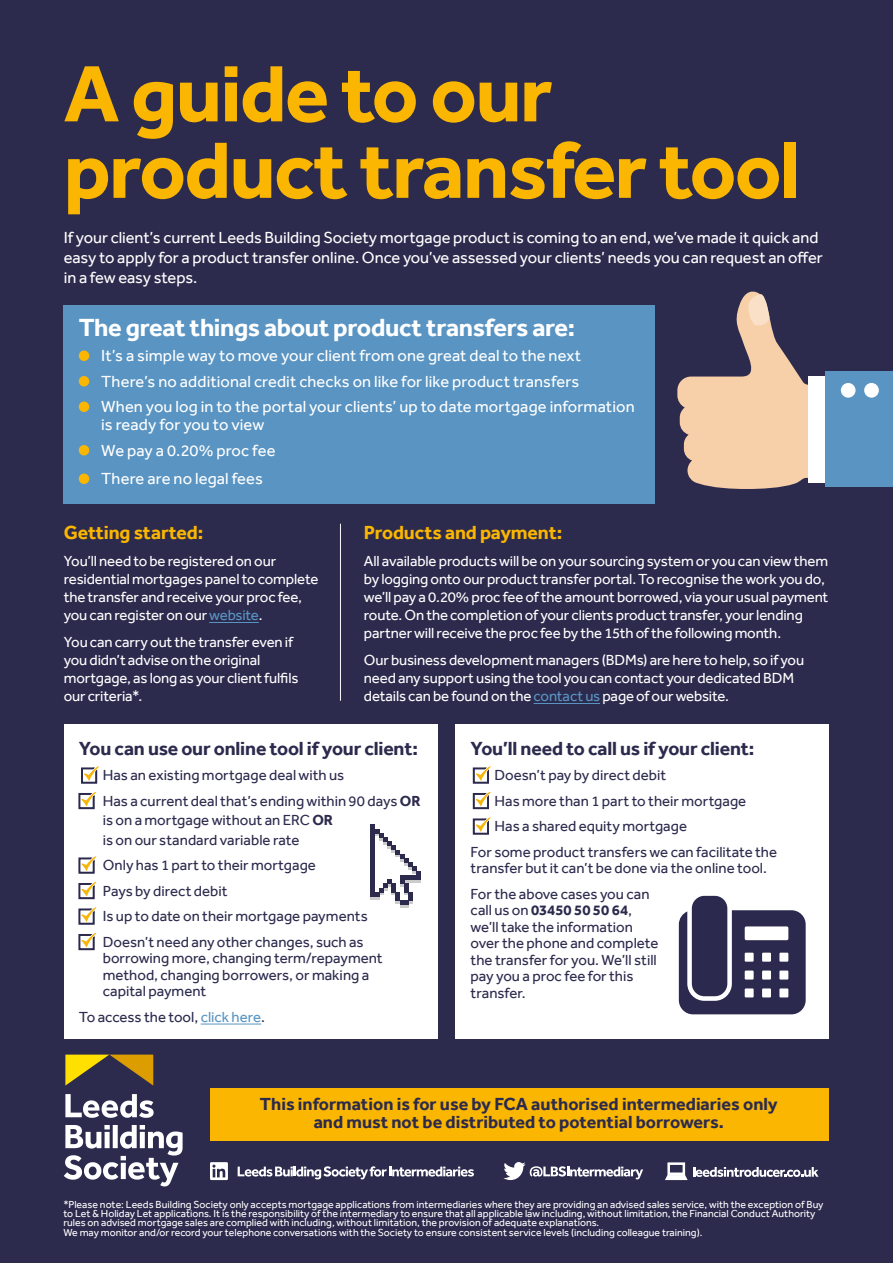
<style>
.page{position:relative;width:893px;height:1263px;background:#2c2a4d}
.page>*{position:absolute;margin:0;border:0;box-sizing:border-box;transform-origin:0 0}
.t1{font:700 82.5px/76.5px "Effra";letter-spacing:-.02em;color:#fab600}
.t2{font:700 25.5px "Effra";letter-spacing:-.015em;color:#fff}
.t3{font:700 19.5px "Effra";letter-spacing:-.01em;color:#2c2a4d}
.t4{font:700 19.5px "Effra";letter-spacing:-.005em;color:#fab600}
.t5{font:700 18px/18px "Effra";color:#2c2a4d;text-align:center}
.t6{font:16.5px/25.5px "Effra";color:#fff}
.t7{font:15px/18px "Effra";letter-spacing:-.01em;color:#fff}
.t8{font:15px/16.5px "Effra";color:#2c2a4d}
.t9{font:10.5px/9px "Effra";color:#fff}
.s1{color:#5994c2}
.s2{font-weight:700}
</style>
<div class="page">
<div style="left:64px;top:724px;width:373px;height:315px;background:#fff"></div>
<div style="left:456px;top:724px;width:373px;height:315px;background:#fff"></div>
<div style="left:64px;top:306px;width:591px;height:198px;background:#5994c2"></div>
<div style="left:79px;top:350px;width:10px;height:11px;background:#fab600;border-radius:50%"></div>
<div style="left:79px;top:376px;width:10px;height:10px;background:#fab600;border-radius:50%"></div>
<div style="left:79px;top:401px;width:10px;height:11px;background:#fab600;border-radius:50%"></div>
<div style="left:79px;top:445px;width:10px;height:10px;background:#fab600;border-radius:50%"></div>
<div style="left:79px;top:473px;width:10px;height:11px;background:#fab600;border-radius:50%"></div>
<svg style="left:65px;top:1054px;width:88px;height:31px"></svg>
<svg style="left:64px;top:1125px;width:119px;height:61px"></svg>
<svg style="left:65px;top:1094px;width:89px;height:24px"></svg>
<hr style="left:209px;top:622px;width:50px;height:1px;background:#5994c2">
<hr style="left:201px;top:1024px;width:60px;height:1px;background:#5994c2">
<svg style="left:81px;top:766px;width:18px;height:17px"></svg>
<svg style="left:79px;top:791px;width:17px;height:18px"></svg>
<svg style="left:79px;top:856px;width:17px;height:17px"></svg>
<svg style="left:79px;top:881px;width:17px;height:18px"></svg>
<svg style="left:79px;top:907px;width:17px;height:17px"></svg>
<svg style="left:79px;top:932px;width:17px;height:18px"></svg>
<hr style="left:534px;top:703px;width:66px;height:1px;background:#5994c2">
<div style="left:210px;top:1088px;width:618px;height:53px;background:#fab600"></div>
<svg style="left:210px;top:1162px;width:18px;height:18px"></svg>
<svg style="left:238px;top:1166px;width:236px;height:13px"></svg>
<svg style="left:503px;top:1162px;width:140px;height:18px"></svg>
<svg style="left:665px;top:1162px;width:154px;height:18px"></svg>
<div style="left:825px;top:372px;width:68px;height:115px;background:#5994c2"></div>
<div style="left:841px;top:383px;width:14px;height:15px;background:#fff;border-radius:50%"></div>
<div style="left:864px;top:383px;width:15px;height:15px;background:#fff;border-radius:50%"></div>
<svg style="left:677px;top:291px;width:147px;height:198px"></svg>
<hr style="left:340px;top:524px;width:1px;height:177px;background:#fff">
<svg style="left:371px;top:825px;width:50px;height:82px"></svg>
<svg style="left:473px;top:766px;width:18px;height:17px"></svg>
<svg style="left:473px;top:791px;width:18px;height:18px"></svg>
<svg style="left:473px;top:817px;width:18px;height:17px"></svg>
<svg style="left:679px;top:910px;width:127px;height:104px;background:#474564"></svg>
<div style="left:745px;top:926px;width:43px;height:14px;background:#fff;border-radius:2px"></div>
<div style="left:745px;top:953px;width:9px;height:9px;background:#fff"></div>
<div style="left:779px;top:953px;width:9px;height:9px;background:#fff"></div>
<div style="left:762px;top:953px;width:9px;height:9px;background:#fff"></div>
<div style="left:745px;top:988px;width:9px;height:9px;background:#fff"></div>
<div style="left:779px;top:988px;width:9px;height:9px;background:#fff"></div>
<div style="left:762px;top:988px;width:9px;height:9px;background:#fff"></div>
<div style="left:745px;top:970px;width:9px;height:9px;background:#fff"></div>
<div style="left:779px;top:970px;width:9px;height:9px;background:#fff"></div>
<div style="left:762px;top:970px;width:9px;height:9px;background:#fff"></div>
<div style="left:692px;top:896px;width:35px;height:100px;background:#2b294d;border-radius:13px"></div>
<h1 class="t1" style="left:64px;top:54px;width:738px">A guide to our product transfer tool</h1>
<p class="t6" style="left:64px;top:228px;width:760px;line-height:19.8px">If your client’s current Leeds Building Society mortgage product is coming to an end, we’ve made it quick and easy to apply for a product transfer online. Once you’ve assessed your clients’ needs you can request an offer in a few easy steps.</p>
<h2 class="t2" style="left:79px;top:311px;width:498px">The great things about product transfers are:</h2>
<p class="t6" style="left:101px;top:343px;width:535px">It’s a simple way to move your client from one great deal to the next<br>There’s no additional credit checks on like for like product transfers<br>When you log in to the portal your clients’ up to date mortgage information</p>
<p class="t6" style="left:101px;top:412px;width:176px">is ready for you to view<br>We pay a 0.20% proc fee</p>
<p class="t6" style="left:101px;top:466px;width:163px">There are no legal fees</p>
<h3 class="t4" style="left:64px;top:521px;width:141px">Getting started:</h3>
<p class="t7" style="left:64px;top:552px;width:256px">You’ll need to be registered on our residential mortgages panel to complete the transfer and receive your proc fee, you can register on our <span class="s1">website</span>.</p>
<p class="t7" style="left:64px;top:633px;width:236px">You can carry out the transfer even if you didn’t advise on the original mortgage, as long as your client fulfils our criteria*.</p>
<h3 class="t3" style="left:79px;top:736px;width:341px">You can use our online tool if your client:</h3>
<p class="t8" style="left:103px;top:762px;width:319px;line-height:25.5px">Has an existing mortgage deal with us<br>Has a current deal that’s ending within 90 days <span class="s2">OR</span></p>
<p class="t8" style="left:103px;top:810px;width:232px;line-height:19.5px">is on a mortgage without an ERC <span class="s2">OR </span>is on our standard variable rate</p>
<p class="t8" style="left:103px;top:852px;width:267px;line-height:25.5px">Only has 1 part to their mortgage<br>Pays by direct debit<br>Is up to date on their mortgage payments<br>Doesn’t need any other changes, such as</p>
<p class="t8" style="left:103px;top:950px;width:281px">borrowing more, changing term/repayment method, changing borrowers, or making a capital payment</p>
<p class="t8" style="left:79px;top:1008px;width:188px">To access the tool, <span class="s1">click here</span>.</p>
<h3 class="t4" style="left:364px;top:521px;width:200px">Products and payment:</h3>
<p class="t7" style="left:364px;top:552px;width:466px">All available products will be on your sourcing system or you can view them by logging onto our product transfer portal. To recognise the work you do, we’ll pay a 0.20% proc fee of the amount borrowed, via your usual payment route. On the completion of your clients product transfer, your lending partner will receive the proc fee by the 15th of the following month.</p>
<p class="t7" style="left:364px;top:651px;width:442px">Our business development managers (BDMs) are here to help, so if you need any support using the tool you can contact your dedicated BDM details can be found on the <span class="s1">contact us</span> page of our website.</p>
<h3 class="t3" style="left:471px;top:736px;width:285px">You’ll need to call us if your client:</h3>
<p class="t8" style="left:495px;top:767px;width:173px">Doesn’t pay by direct debit</p>
<p class="t8" style="left:495px;top:792px;width:253px">Has more than 1 part to their mortgage</p>
<p class="t8" style="left:495px;top:818px;width:194px">Has a shared equity mortgage</p>
<p class="t8" style="left:471px;top:843px;width:308px">For some product transfers we can facilitate the</p>
<p class="t8" style="left:471px;top:855px;width:298px;line-height:25.5px">transfer but it can’t be done via the online tool.<br>For the above cases you can</p>
<p class="t8" style="left:471px;top:902px;width:189px">call us on <span class="s2">03450 50 50 64</span>, we’ll take the information over the phone and complete the transfer for you. We’ll still pay you a proc fee for this transfer.</p>
<p class="t5" style="left:260px;top:1095px;width:519px">This information is for use by FCA authorised intermediaries only and must not be distributed to potential borrowers.</p>
<p class="t9" style="left:63px;top:1199px;width:762px">*Please note: Leeds Building Society only accepts mortgage applications from intermediaries where they are providing an advised sales service, with the exception of Buy to Let &amp; Holiday Let applications. It is the responsibility of the intermediary to ensure that all applicable law including, without limitation, the Financial Conduct Authority rules on advised mortgage sales are complied with including, without limitation, the provision of adequate explanations.</p>
<p class="t9" style="left:63px;top:1228px;width:640px">We may monitor and/or record your telephone conversations with the Society to ensure consistent service levels (including colleague training).</p>
</div>
